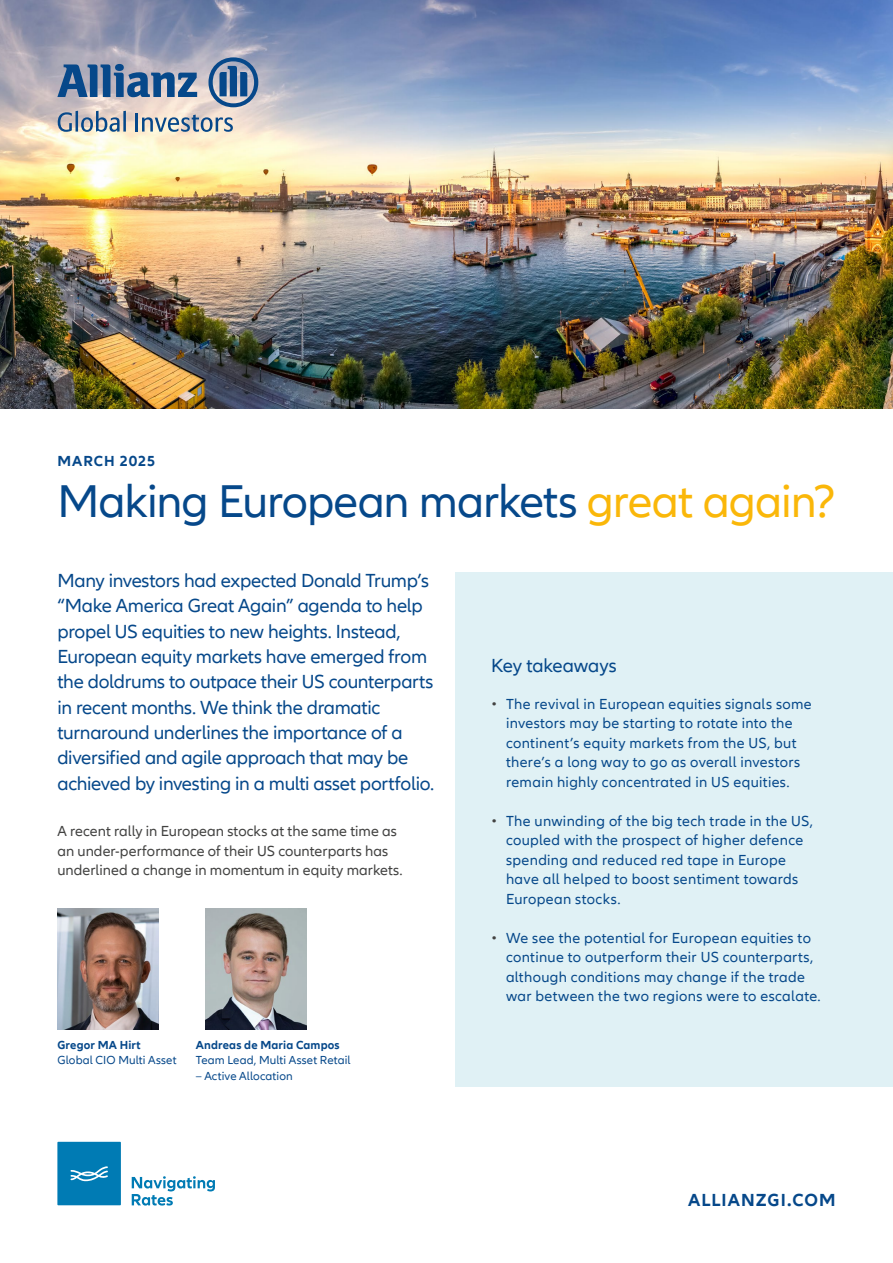
<style>
.page{position:relative;width:893px;height:1263px;background:#fff}
.page>*{position:absolute;margin:0;border:0;box-sizing:border-box;transform-origin:0 0}
.t1{font:47.25px "Allianz Neo";letter-spacing:-.02em;color:#06488a}
.t2{font:19.5px/25.3px "Allianz Neo";letter-spacing:-.015em;color:#06488a}
.t3{font:700 18px "Allianz Neo";letter-spacing:.06em;color:#06488a}
.t4{font:15px/19.5px "Allianz Neo";letter-spacing:.025em;color:#06488a}
.t5{font:15px/19.5px "Allianz Neo";letter-spacing:.005em;color:#424241}
.t6{font:700 15px "Allianz Neo";letter-spacing:.065em;color:#06488a}
.t7{font:12px "Allianz Neo";letter-spacing:.01em;color:#06488a}
.t8{font:700 12px "Allianz Neo";letter-spacing:.015em;color:#06488a}
.s1{color:#fab709}
.s2{color:#424241}
</style>
<div class="page">
<img style="left:0;top:0;width:893px;height:408px">
<div style="left:455px;top:572px;width:438px;height:514px;background:#e0f1f5"></div>
<img style="left:57px;top:909px;width:101px;height:120px">
<img style="left:206px;top:909px;width:101px;height:120px">
<div style="left:57px;top:1142px;width:64px;height:63px;background:#007bb4"></div>
<svg style="left:71px;top:1166px;width:37px;height:15px"></svg>
<svg style="left:132px;top:1176px;width:83px;height:29px"></svg>
<svg style="left:57px;top:64px;width:140px;height:33px;background:#617ea4"></svg>
<svg style="left:208px;top:57px;width:50px;height:50px;background:#6f89ab"></svg>
<svg style="left:58px;top:112px;width:14px;height:20px"></svg>
<hr style="left:76px;top:111px;width:2px;height:21px;background:#06488a">
<svg style="left:81px;top:111px;width:39px;height:21px"></svg>
<hr style="left:123px;top:111px;width:3px;height:21px;background:#06488a">
<hr style="left:135px;top:113px;width:3px;height:19px;background:#06488a">
<svg style="left:142px;top:115px;width:91px;height:17px;background:#a3afb9"></svg>
<p class="t6" style="left:57px;top:453px;width:99px">MARCH 2025</p>
<h1 class="t1" style="left:57px;top:474px;width:780px">Making European markets <span class="s1">great again?</span></h1>
<p class="t2" style="left:57px;top:568px;width:378px">Many investors had expected Donald Trump’s “Make America Great Again” agenda to help propel US equities to new heights. Instead, European equity markets have emerged from the doldrums to outpace their US counterparts in recent months. We think the dramatic turnaround underlines the importance of a diversified and agile approach that may be achieved by investing in a multi asset portfolio.</p>
<p class="t5" style="left:57px;top:822px;width:347px">A recent rally in European stocks at the same time as an under-performance of their US counterparts has underlined a change in momentum in equity markets.</p>
<p class="t8" style="left:57px;top:1038px;width:85px">Gregor MA Hirt</p>
<p class="t7" style="left:57px;top:1053px;width:121px">Global CIO Multi Asset</p>
<p class="t8" style="left:196px;top:1038px;width:146px">Andreas de Maria Campos</p>
<p class="t7" style="left:196px;top:1053px;width:156px">Team Lead, Multi Asset Retail</p>
<p class="t7" style="left:196px;top:1069px;width:99px">– Active Allocation</p>
<h2 class="t2" style="left:491px;top:653px;width:127px">Key takeaways</h2>
<p class="t4" style="left:491px;top:694px;width:322px;text-align:center"><span class="s2">•</span> The revival in European equities signals some investors may be starting to rotate into the continent’s equity markets from the US, but there’s a long way to go as overall investors remain highly concentrated in US equities.</p>
<p class="t4" style="left:506px;top:811px;width:309px;text-indent:-15px"><span class="s2">•</span> The unwinding of the big tech trade in the US, coupled with the prospect of higher defence spending and reduced red tape in Europe have all helped to boost sentiment towards European stocks.</p>
<p class="t4" style="left:506px;top:928px;width:316px;text-indent:-15px"><span class="s2">•</span> We see the potential for European equities to continue to outperform their US counterparts, although conditions may change if the trade war between the two regions were to escalate.</p>
<p class="t3" style="left:688px;top:1189px;width:149px">ALLIANZGI.COM</p>
</div>
